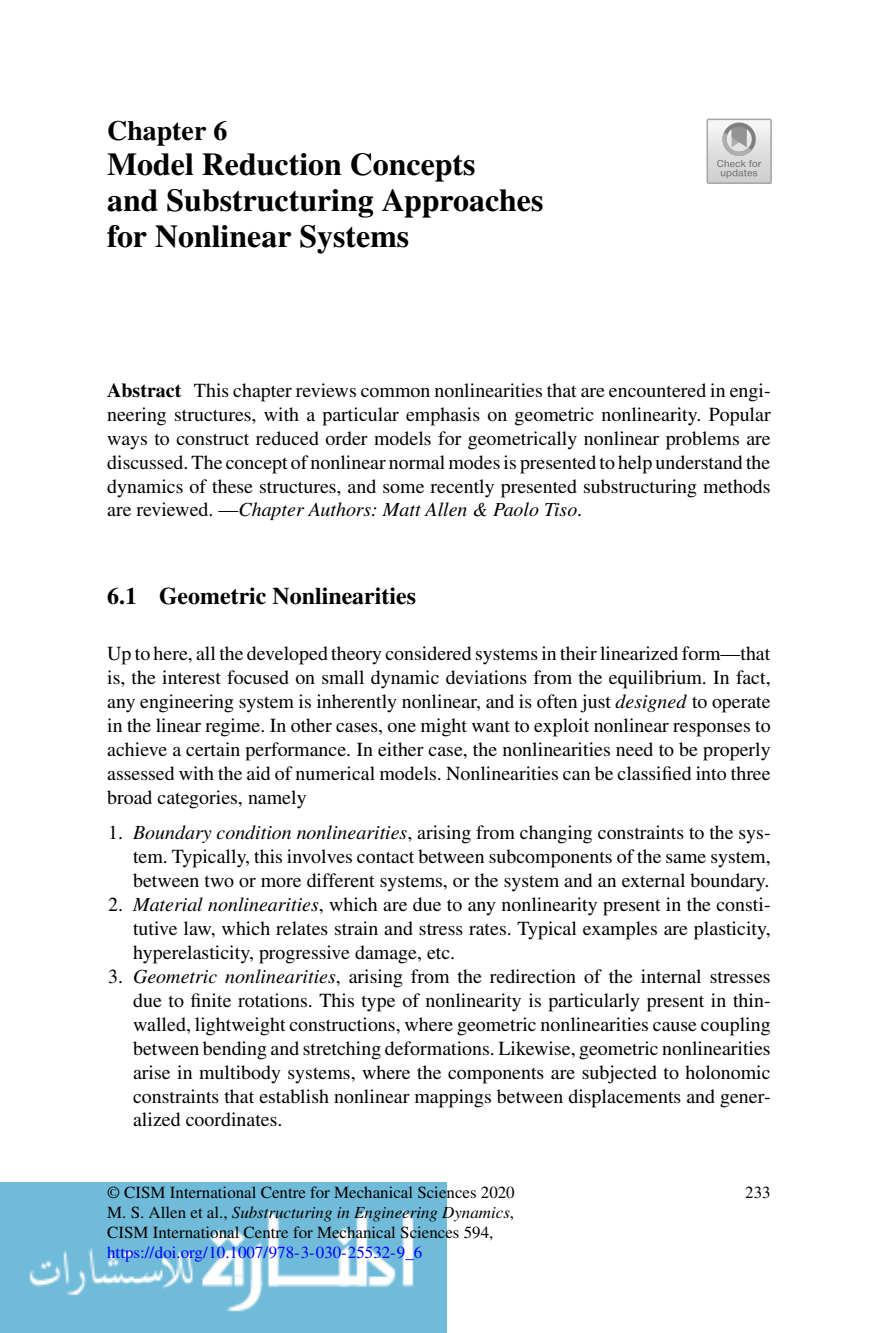
<style>
.page{position:relative;width:879px;height:1333px;background:#fff}
.page>*{position:absolute;margin:0;border:0;box-sizing:border-box;transform-origin:0 0}
.t1{font:31.8px/35.8px "Times Bold 5";color:#000}
.t2{font:27.8px "Times Bold 5";color:#000}
.t3{font:24px "Times Bold 5";color:#000}
.t4{font:20px/24px "Times Roman 5";color:#000;text-align:justify}
.t5{font:20px "Times Italic 23";color:#000}
.t6{font:17px "Times Roman 5";color:#000}
.t7{font:17px "Times Italic 23";color:#000}
.t8{font:17px "Times Roman 5";color:#00f}
.s1{font-family:"Times Bold 5"}
.s2{font-family:"Times Roman 5"}
.s3{font-family:"Times Italic 23"}
</style>
<div class="page">
<img style="left:0;top:1182px;width:446px;height:150px">
<div style="left:706px;top:119px;width:66px;height:65px;border:2px solid #a8a8a9"></div>
<svg style="left:717px;top:122px;width:44px;height:56px;background:#c3c4c4"></svg>
<h2 class="t2" style="left:107px;top:120px;width:122px">Chapter 6</h2>
<h1 class="t1" style="left:107px;top:150px;width:438px">Model Reduction Concepts<br>and Substructuring Approaches for Nonlinear Systems</h1>
<p class="t4" style="left:107px;top:380px;width:665px"><span class="s1">Abstract</span> This chapter reviews common nonlinearities that are encountered in engi&shy;neering structures, with a particular emphasis on geometric nonlinearity. Popular ways to construct reduced order models for geometrically nonlinear problems are discussed. The concept of nonlinear normal modes is presented to help understand the dynamics of these structures, and some recently presented substructuring methods</p>
<p class="t5" style="left:107px;top:502px;width:476px"><span class="s2">are reviewed. —</span>Chapter Authors: Matt Allen &amp; Paolo Tiso<span class="s2">.</span></p>
<p class="t3" style="left:107px;top:587px;width:310px">6.1 Geometric Nonlinearities</p>
<p class="t4" style="left:107px;top:643px;width:665px">Up to here, all the developed theory considered systems in their linearized form—that is, the interest focused on small dynamic deviations from the equilibrium. In fact, any engineering system is inherently nonlinear, and is often just <span class="s3">designed</span> to operate in the linear regime. In other cases, one might want to exploit nonlinear responses to achieve a certain performance. In either case, the nonlinearities need to be properly assessed with the aid of numerical models. Nonlinearities can be classified into three broad categories, namely</p>
<p class="t4" style="left:133px;top:822px;width:639px;text-indent:-25px">1. <span class="s3">Boundary condition nonlinearities</span>, arising from changing constraints to the sys&shy;tem. Typically, this involves contact between subcomponents of the same system, between two or more different systems, or the system and an external boundary.</p>
<p class="t4" style="left:133px;top:894px;width:639px;text-indent:-25px">2. <span class="s3">Material nonlinearities</span>, which are due to any nonlinearity present in the consti&shy;tutive law, which relates strain and stress rates. Typical examples are plasticity, hyperelasticity, progressive damage, etc.</p>
<p class="t4" style="left:133px;top:966px;width:639px;text-indent:-25px">3. <span class="s3">Geometric nonlinearities</span>, arising from the redirection of the internal stresses due to finite rotations. This type of nonlinearity is particularly present in thin&shy;walled, lightweight constructions, where geometric nonlinearities cause coupling between bending and stretching deformations. Likewise, geometric nonlinearities arise in multibody systems, where the components are subjected to holonomic constraints that establish nonlinear mappings between displacements and gener&shy;alized coordinates.</p>
<p class="t6" style="left:107px;top:1185px;width:409px">© CISM International Centre for Mechanical Sciences 2020</p>
<p class="t7" style="left:107px;top:1205px;width:408px"><span class="s2">M. S. Allen et al.,</span> Substructuring in Engineering Dynamics<span class="s2">,</span></p>
<p class="t6" style="left:107px;top:1225px;width:388px">CISM International Centre for Mechanical Sciences 594,</p>
<p class="t8" style="left:107px;top:1245px;width:317px">https://doi.org/10.1007/978-3-030-25532-9_6</p>
<p class="t6" style="left:745px;top:1185px;width:27px">233</p>
</div>
